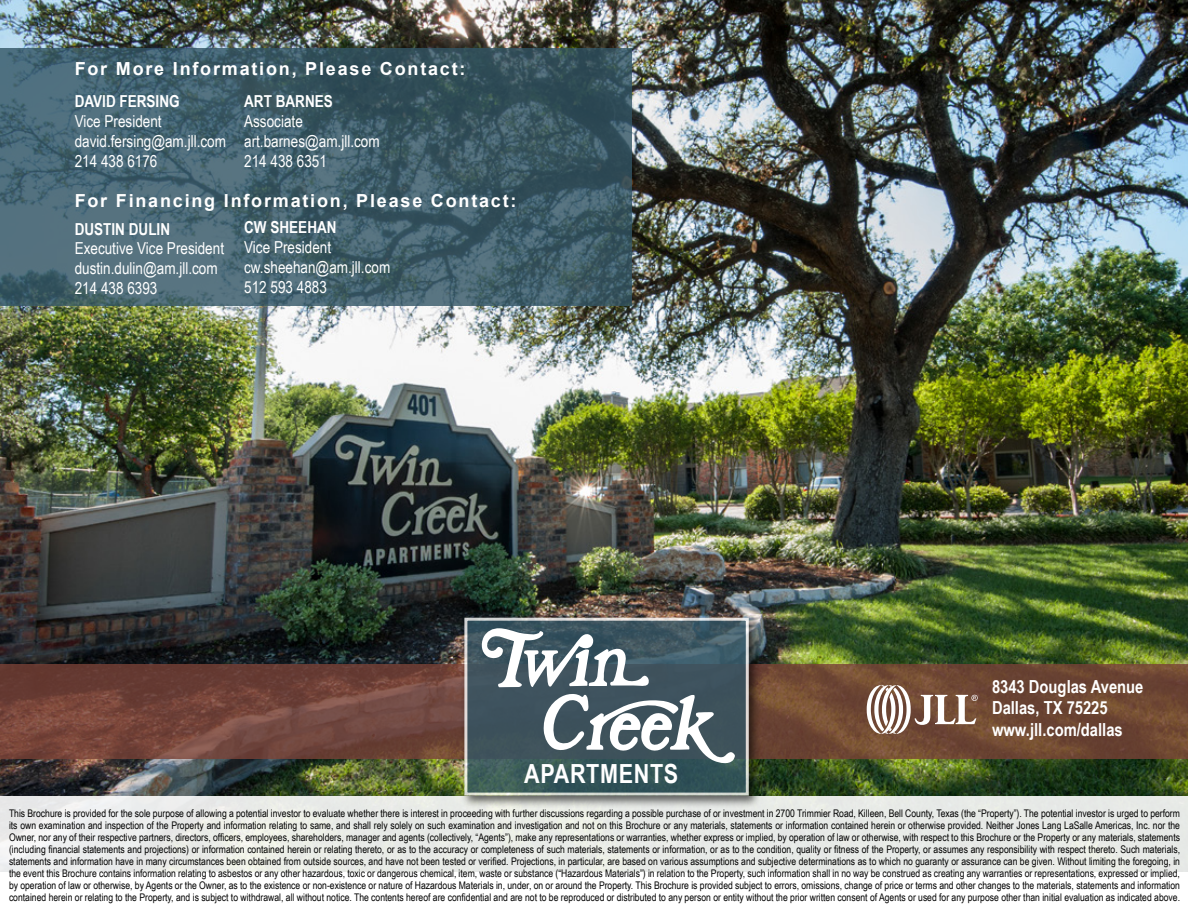
<style>
.page{position:relative;width:1188px;height:918px;background:#fff}
.page>*{position:absolute;margin:0;border:0;box-sizing:border-box;transform-origin:0 0}
.t1{font:700 26.4px "Arial Narrow";letter-spacing:.025em;color:#fff}
.t2{font:700 18px "Arial";letter-spacing:.1em;color:#fff}
.t3{font:700 18px/21.6px "Arial Narrow";color:#fff}
.t4{font:16.5px/19.8px "Arial Narrow";color:#fff}
.t5{font:700 16.5px "Arial Narrow";color:#fff}
.t6{font:10.5px/12px "Arial Narrow";color:#000;text-align:justify}
</style>
<div class="page">
<img style="left:0;top:0;width:1188px;height:797px">
<svg style="left:0;top:49px;width:632px;height:257px;background:#42606c"></svg>
<div style="left:0;top:797px;width:1188px;height:121px;background:linear-gradient(to bottom,#e2e5e1,#fff)"></div>
<svg style="left:0;top:664px;width:1188px;height:95px;background:#704637"></svg>
<div style="left:461px;top:614px;width:300px;height:194px;background:#000;opacity:.75"></div>
<svg style="left:464px;top:618px;width:285px;height:178px;background:#4b6268"></svg>
<svg style="left:481px;top:628px;width:168px;height:59px"></svg>
<svg style="left:543px;top:694px;width:192px;height:71px"></svg>
<svg style="left:867px;top:685px;width:111px;height:49px"></svg>
<h2 class="t2" style="left:75px;top:57px;width:392px">For More Information, Please Contact:</h2>
<h3 class="t5" style="left:75px;top:89px;width:106px">DAVID FERSING</h3>
<h3 class="t4" style="left:75px;top:111px;width:153px">Vice President david.fersing@am.jll.com<br>214 438 6176</h3>
<h3 class="t5" style="left:244px;top:89px;width:90px">ART BARNES</h3>
<h3 class="t4" style="left:244px;top:111px;width:137px">Associate art.barnes@am.jll.com<br>214 438 6351</h3>
<h2 class="t2" style="left:75px;top:189px;width:443px">For Financing Information, Please Contact:</h2>
<h3 class="t5" style="left:75px;top:216px;width:97px">DUSTIN DULIN</h3>
<h3 class="t4" style="left:75px;top:238px;width:151px">Executive Vice President dustin.dulin@am.jll.com<br>214 438 6393</h3>
<h3 class="t5" style="left:244px;top:215px;width:94px">CW SHEEHAN</h3>
<h3 class="t4" style="left:244px;top:237px;width:148px">Vice President cw.sheehan@am.jll.com<br>512 593 4883</h3>
<h1 class="t1" style="left:524px;top:754px;width:156px">APARTMENTS</h1>
<h2 class="t3" style="left:992px;top:675px;width:153px">8343 Douglas Avenue<br>Dallas, TX 75225 www.jll.com/dallas</h2>
<p class="t6" style="left:9px;top:807px;width:1173px">This Brochure is provided for the sole purpose of allowing a potential investor to evaluate whether there is interest in proceeding with further discussions regarding a possible purchase of or investment in 2700 Trimmier Road, Killeen, Bell County, Texas (the “Property”). The potential investor is urged to perform its own examination and inspection of the Property and information relating to same, and shall rely solely on such examination and investigation and not on this Brochure or any materials, statements or information contained herein or otherwise provided. Neither Jones Lang LaSalle Americas, Inc. nor the Owner, nor any of their respective partners, directors, officers, employees, shareholders, manager and agents (collectively, “Agents”), make any representations or warranties, whether express or implied, by operation of law or otherwise, with respect to this Brochure or the Property or any materials, statements (including financial statements and projections) or information contained herein or relating thereto, or as to the accuracy or completeness of such materials, statements or information, or as to the condition, quality or fitness of the Property, or assumes any responsibility with respect thereto. Such materials, statements and information have in many circumstances been obtained from outside sources, and have not been tested or verified. Projections, in particular, are based on various assumptions and subjective determinations as to which no guaranty or assurance can be given. Without limiting the foregoing, in the event this Brochure contains information relating to asbestos or any other hazardous, toxic or dangerous chemical, item, waste or substance (“Hazardous Materials”) in relation to the Property, such information shall in no way be construed as creating any warranties or representations, expressed or implied, by operation of law or otherwise, by Agents or the Owner, as to the existence or non-existence or nature of Hazardous Materials in, under, on or around the Property. This Brochure is provided subject to errors, omissions, change of price or terms and other changes to the materials, statements and information contained herein or relating to the Property, and is subject to withdrawal, all without notice. The contents hereof are confidential and are not to be reproduced or distributed to any person or entity without the prior written consent of Agents or used for any purpose other than initial evaluation as indicated above.</p>
</div>
